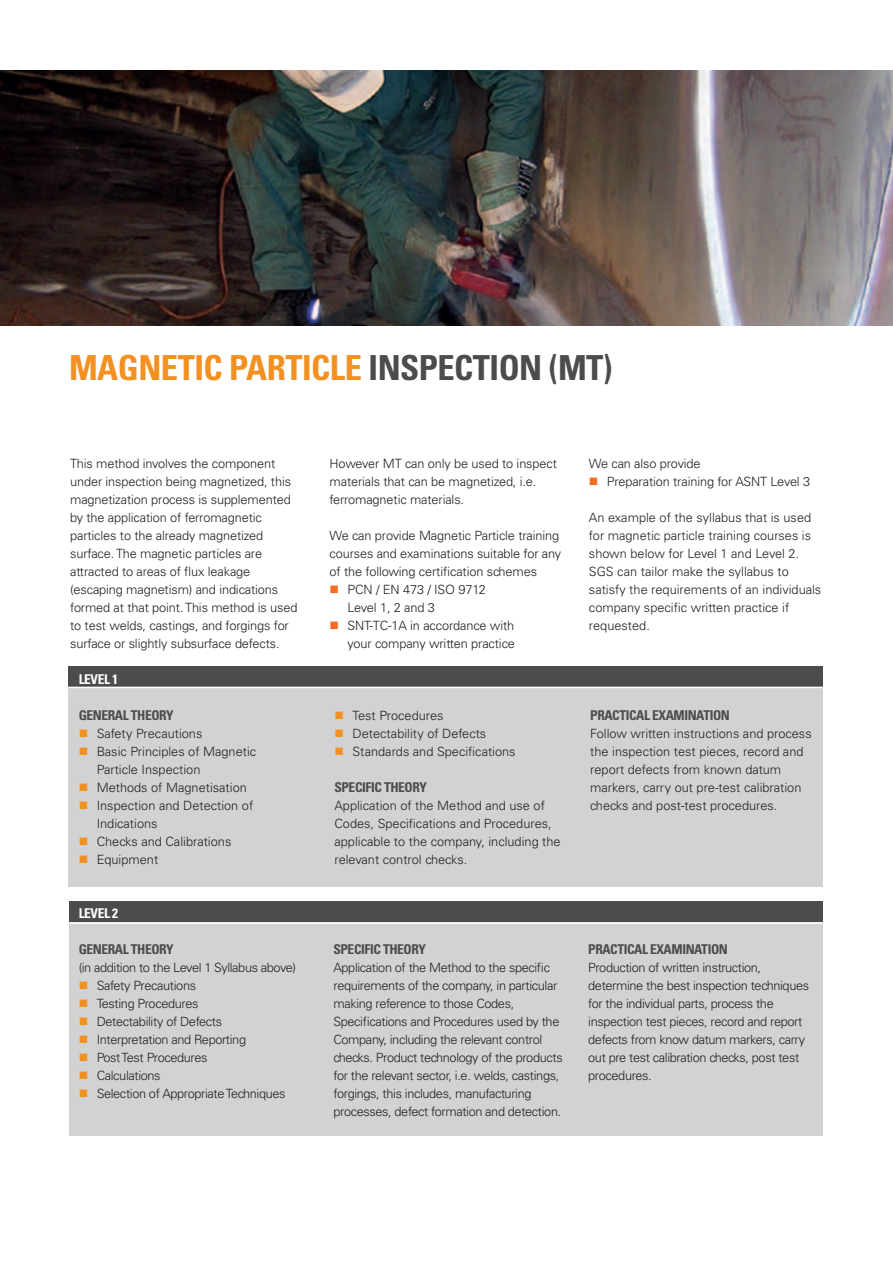
<style>
.page{position:relative;width:893px;height:1263px;background:#fff}
.page>*{position:absolute;margin:0;border:0;box-sizing:border-box;transform-origin:0 0}
.t1{font:700 condensed 34.5px "Univers LT Std";letter-spacing:-.015em;color:#f39022}
.t2{font:700 condensed 34.5px "Univers LT Std";color:#4b4c4d}
.t3{font:700 condensed 13.5px "Univers LT Std";letter-spacing:-.03em;color:#4b4c4d}
.t4{font:700 condensed 13.5px "Univers LT Std";color:#fff}
.t5{font:300 12.75px/18px "Univers LT Std";letter-spacing:-.01em;color:#231f20}
.t6{font:300 12.75px/18px "Univers LT Std";letter-spacing:-.03em;color:#231f20}
.s1{color:#4b4c4d}
.s2{color:#f36e21}
.s3{color:#f39022}
</style>
<div class="page">
<img style="left:0;top:70px;width:893px;height:255px">
<div style="left:70px;top:918px;width:753px;height:218px;background:#d1d2d4"></div>
<div style="left:69px;top:901px;width:753px;height:21px;background:#4b4c4d"></div>
<hr style="left:69px;top:922px;width:761px;height:2px;background:#fff">
<div style="left:68px;top:688px;width:754px;height:199px;background:#d1d2d4"></div>
<div style="left:68px;top:666px;width:754px;height:21px;background:#4b4c4d"></div>
<h1 class="t1" style="left:69px;top:346px;width:69px">MAGNET</h1>
<h1 class="t1" style="left:194px;top:346px;width:193px">IC PARTICLE <span class="s1">INSPECT</span></h1>
<h1 class="t2" style="left:490px;top:346px;width:124px">ION (MT)</h1>
<p class="t5" style="left:70px;top:454px;width:229px">This method involves the component under inspection being magnetized, this magnetization process is supplemented by the application of ferromagnetic particles to the already magnetized surface. The magnetic particles are attracted to areas of flux leakage (escaping magnetism) and indications formed at that point. This method is used to test welds, castings, and forgings for surface or slightly subsurface defects.</p>
<p class="t5" style="left:330px;top:455px;width:229px">However MT can only be used to inspect materials that can be magnetized, i.e. ferromagnetic materials.</p>
<p class="t5" style="left:330px;top:527px;width:233px">We can provide Magnetic Particle training courses and examinations suitable for any of the following certification schemes</p>
<p class="t5" style="left:348px;top:581px;width:140px;text-indent:-18px"><span class="s2">■</span> PCN / EN 473 / ISO 9712<br>Level 1, 2 and 3</p>
<p class="t5" style="left:330px;top:617px;width:187px;text-align:right"><span class="s2">■</span> SNT-TC-1A in accordance with your company written practice</p>
<p class="t4" style="left:79px;top:671px;width:41px">LEVEL 1</p>
<p class="t3" style="left:79px;top:707px;width:96px">GENERAL THEORY</p>
<p class="t5" style="left:79px;top:724px;width:125px"><span class="s3">■</span> Safety Precautions</p>
<p class="t5" style="left:97px;top:742px;width:161px;text-indent:-18px"><span class="s3">■</span> Basic Principles of Magnetic<br>Particle Inspection</p>
<p class="t5" style="left:79px;top:779px;width:170px"><span class="s3">■</span> Methods of Magnetisation</p>
<p class="t5" style="left:97px;top:797px;width:158px;text-indent:-18px"><span class="s3">■</span> Inspection and Detection of<br>Indications</p>
<p class="t5" style="left:79px;top:833px;width:154px"><span class="s3">■</span> Checks and Calibrations</p>
<p class="t5" style="left:79px;top:851px;width:81px"><span class="s3">■</span> Equipment</p>
<p class="t4" style="left:79px;top:905px;width:41px">LEVEL 2</p>
<p class="t3" style="left:79px;top:941px;width:96px">GENERAL THEORY</p>
<p class="t6" style="left:79px;top:958px;width:219px">(in addition to the Level 1 Syllabus above)</p>
<p class="t6" style="left:79px;top:976px;width:119px"><span class="s3">■</span> Safety Precautions</p>
<p class="t6" style="left:79px;top:994px;width:121px"><span class="s3">■</span> Testing Procedures</p>
<p class="t6" style="left:79px;top:1013px;width:145px"><span class="s3">■</span> Detectability of Defects</p>
<p class="t6" style="left:79px;top:1031px;width:169px"><span class="s3">■</span> Interpretation and Reporting</p>
<p class="t6" style="left:79px;top:1049px;width:130px"><span class="s3">■</span> Post Test Procedures</p>
<p class="t6" style="left:79px;top:1067px;width:83px"><span class="s3">■</span> Calculations</p>
<p class="t6" style="left:79px;top:1085px;width:208px"><span class="s3">■</span> Selection of Appropriate Techniques</p>
<p class="t5" style="left:334px;top:707px;width:111px"><span class="s3">■</span> Test Procedures</p>
<p class="t5" style="left:334px;top:725px;width:153px"><span class="s3">■</span> Detectability of Defects</p>
<p class="t5" style="left:334px;top:743px;width:183px"><span class="s3">■</span> Standards and Specifications</p>
<p class="t3" style="left:334px;top:779px;width:94px">SPECIFIC THEORY</p>
<p class="t5" style="left:334px;top:796px;width:228px">Application of the Method and use of Codes, Specifications and Procedures, applicable to the company, including the relevant control checks.</p>
<p class="t3" style="left:333px;top:941px;width:94px">SPECIFIC THEORY</p>
<p class="t6" style="left:333px;top:958px;width:231px">Application of the Method to the specific requirements of the company, in particular making reference to those Codes, Specifications and Procedures used by the Company, including the relevant control checks. Product technology of the products for the relevant sector, i.e. welds, castings, forgings, this includes, manufacturing processes, defect formation and detection.</p>
<p class="t5" style="left:589px;top:455px;width:113px">We can also provide</p>
<p class="t5" style="left:589px;top:473px;width:223px"><span class="s2">■</span> Preparation training for ASNT Level 3</p>
<p class="t5" style="left:589px;top:509px;width:234px">An example of the syllabus that is used for magnetic particle training courses is shown below for Level 1 and Level 2.<br>SGS can tailor make the syllabus to satisfy the requirements of an individuals company specific written practice if requested.</p>
<p class="t3" style="left:590px;top:707px;width:139px">PRACTICAL EXAMINATION</p>
<p class="t5" style="left:590px;top:724px;width:223px">Follow written instructions and process the inspection test pieces, record and report defects from known datum markers, carry out pre-test calibration checks and post-test procedures.</p>
<p class="t3" style="left:588px;top:941px;width:139px">PRACTICAL EXAMINATION</p>
<p class="t6" style="left:588px;top:958px;width:222px">Production of written instruction, determine the best inspection techniques for the individual parts, process the inspection test pieces, record and report defects from know datum markers, carry out pre test calibration checks, post test procedures.</p>
</div>
